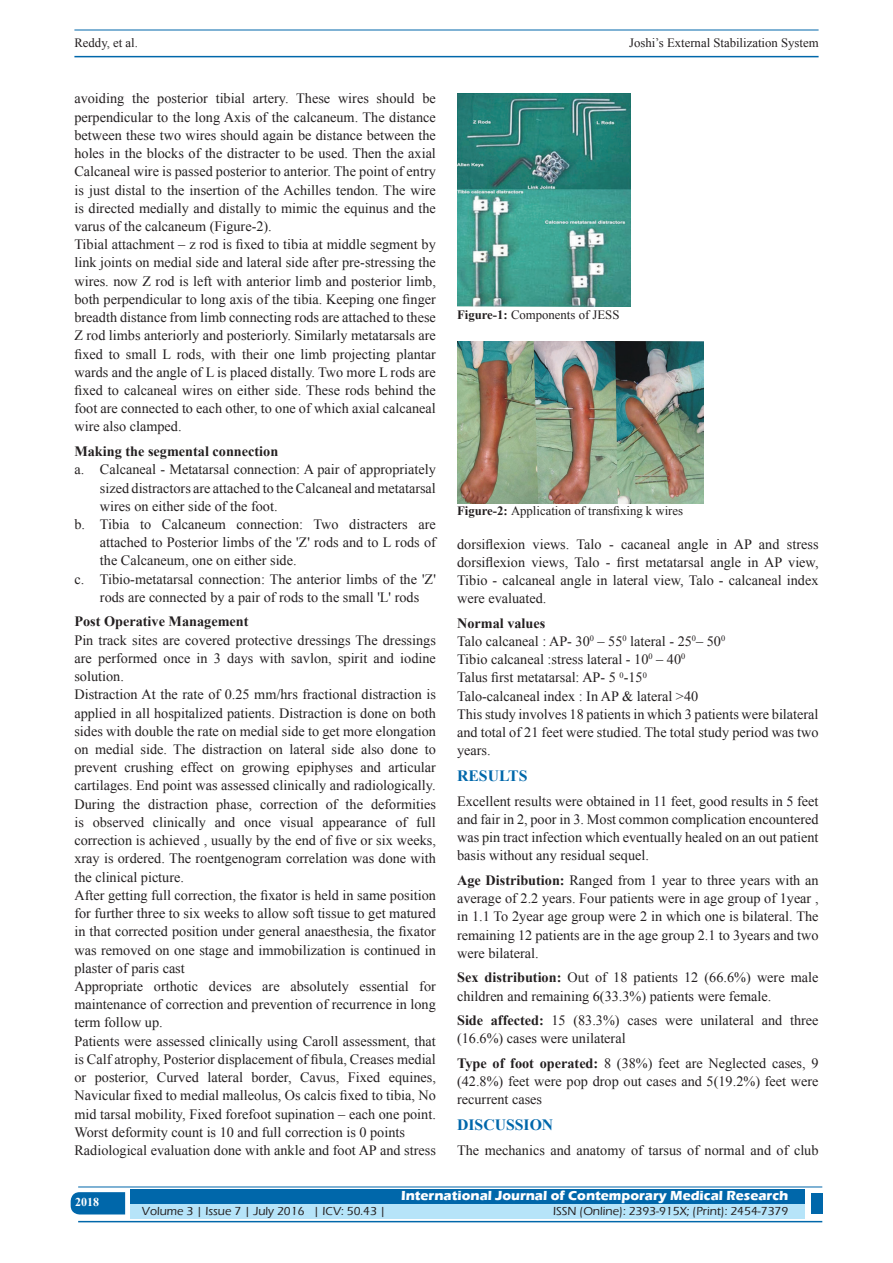
<style>
.page{position:relative;width:893px;height:1263px;background:#fff}
.page>*{position:absolute;margin:0;border:0;box-sizing:border-box;transform-origin:0 0}
.t1{font:700 15.75px "Times New Roman";color:#0067aa}
.TX_New{font:14.25px/18.1px "Times New Roman";color:#231f20;text-align:justify}
.t2{font:700 14.25px "Times New Roman";color:#231f20}
.t3{font:700 13.5px "Eras ITC";color:#fff}
.Legend{font:12.75px "Times New Roman";color:#231f20}
.t4{font:500 12px "Eras ITC";color:#231f20}
.t5{font:700 12px "Times New Roman";color:#fff}
.s1{font-weight:700}
</style>
<div class="page">
<hr style="left:74px;top:30px;width:745px;height:1px;background:#0067aa">
<hr style="left:74px;top:56px;width:745px;height:1px;background:#0067aa">
<svg style="left:71px;top:1192px;width:54px;height:22px"></svg>
<div style="left:130px;top:1189px;width:674px;height:15px;background:#0067aa"></div>
<div style="left:130px;top:1204px;width:674px;height:15px;background:#b6e4f9"></div>
<hr style="left:78px;top:1186px;width:744px;height:1px;background:#0067aa">
<hr style="left:78px;top:1221px;width:744px;height:1px;background:#0067aa">
<div style="left:811px;top:1193px;width:11px;height:21px;background:#0067aa"></div>
<img style="left:457px;top:94px;width:174px;height:213px">
<img style="left:457px;top:342px;width:246px;height:161px">
<p class="Legend" style="left:74px;top:35px;width:65px">Reddy, et al.</p>
<p class="Legend" style="left:629px;top:35px;width:191px">Joshi’s External Stabilization System</p>
<p class="TX_New" style="left:74px;top:89px;width:363px">avoiding the posterior tibial artery. These wires should be perpendicular to the long Axis of the calcaneum. The distance between these two wires should again be distance between the holes in the blocks of the distracter to be used. Then the axial Calcaneal wire is passed posterior to anterior. The point of entry is just distal to the insertion of the Achilles tendon. The wire is directed medially and distally to mimic the equinus and the varus of the calcaneum (Figure-2).</p>
<p class="TX_New" style="left:74px;top:235px;width:363px">Tibial attachment – z rod is fixed to tibia at middle segment by link joints on medial side and lateral side after pre-stressing the wires. now Z rod is left with anterior limb and posterior limb, both perpendicular to long axis of the tibia. Keeping one finger breadth distance from limb connecting rods are attached to these Z rod limbs anteriorly and posteriorly. Similarly metatarsals are fixed to small L rods, with their one limb projecting plantar wards and the angle of L is placed distally. Two more L rods are fixed to calcaneal wires on either side. These rods behind the foot are connected to each other, to one of which axial calcaneal wire also clamped.</p>
<h2 class="t2" style="left:74px;top:441px;width:205px">Making the segmental connection</h2>
<p class="TX_New" style="left:100px;top:460px;width:337px;text-indent:-26px">a. Calcaneal - Metatarsal connection: A pair of appropriately sized distractors are attached to the Calcaneal and metatarsal wires on either side of the foot.</p>
<p class="TX_New" style="left:100px;top:515px;width:337px;text-indent:-26px">b. Tibia to Calcaneum connection: Two distracters are attached to Posterior limbs of the 'Z' rods and to L rods of the Calcaneum, one on either side.</p>
<p class="TX_New" style="left:100px;top:570px;width:337px;text-indent:-26px">c. Tibio-metatarsal connection: The anterior limbs of the 'Z' rods are connected by a pair of rods to the small 'L' rods</p>
<h2 class="t2" style="left:74px;top:612px;width:176px">Post Operative Management</h2>
<p class="TX_New" style="left:74px;top:631px;width:363px">Pin track sites are covered protective dressings The dressings are performed once in 3 days with savlon, spirit and iodine solution.</p>
<p class="TX_New" style="left:74px;top:685px;width:363px">Distraction At the rate of 0.25 mm/hrs fractional distraction is applied in all hospitalized patients. Distraction is done on both sides with double the rate on medial side to get more elongation on medial side. The distraction on lateral side also done to prevent crushing effect on growing epiphyses and articular cartilages. End point was assessed clinically and radiologically.</p>
<p class="TX_New" style="left:74px;top:795px;width:363px">During the distraction phase, correction of the deformities is observed clinically and once visual appearance of full correction is achieved , usually by the end of five or six weeks, xray is ordered. The roentgenogram correlation was done with the clinical picture.</p>
<p class="TX_New" style="left:74px;top:886px;width:363px">After getting full correction, the fixator is held in same position for further three to six weeks to allow soft tissue to get matured in that corrected position under general anaesthesia, the fixator was removed on one stage and immobilization is continued in plaster of paris cast</p>
<p class="TX_New" style="left:74px;top:977px;width:363px">Appropriate orthotic devices are absolutely essential for maintenance of correction and prevention of recurrence in long term follow up.</p>
<p class="TX_New" style="left:74px;top:1031px;width:363px">Patients were assessed clinically using Caroll assessment, that is Calf atrophy, Posterior displacement of fibula, Creases medial or posterior, Curved lateral border, Cavus, Fixed equines, Navicular fixed to medial malleolus, Os calcis fixed to tibia, No mid tarsal mobility, Fixed forefoot supination – each one point.<br>Worst deformity count is 10 and full correction is 0 points</p>
<p class="TX_New" style="left:74px;top:1141px;width:363px">Radiological evaluation done with ankle and foot AP and stress</p>
<p class="Legend" style="left:457px;top:306px;width:164px"><span class="s1">Figure-1:</span> Components of JESS</p>
<p class="Legend" style="left:457px;top:502px;width:228px"><span class="s1">Figure-2:</span> Application of transfixing k wires</p>
<p class="TX_New" style="left:457px;top:535px;width:363px">dorsiflexion views. Talo - cacaneal angle in AP and stress dorsiflexion views, Talo - first metatarsal angle in AP view, Tibio - calcaneal angle in lateral view, Talo - calcaneal index were evaluated.</p>
<h2 class="t2" style="left:457px;top:613px;width:90px">Normal values</h2>
<p class="TX_New" style="left:457px;top:632px;width:270px">Talo calcaneal : AP- 30<sup>0</sup> – 55<sup>0</sup> lateral - 25<sup>0</sup>– 50<sup>0</sup></p>
<p class="TX_New" style="left:457px;top:650px;width:230px">Tibio calcaneal :stress lateral - 10<sup>0</sup> – 40<sup>0</sup></p>
<p class="TX_New" style="left:457px;top:668px;width:191px">Talus first metatarsal: AP- 5 <sup>0</sup>-15<sup>0</sup></p>
<p class="TX_New" style="left:457px;top:686px;width:243px">Talo-calcaneal index : In AP &amp; lateral &gt;40</p>
<p class="TX_New" style="left:457px;top:705px;width:363px">This study involves 18 patients in which 3 patients were bilateral and total of 21 feet were studied. The total study period was two years.</p>
<h1 class="t1" style="left:457px;top:765px;width:72px">RESULTS</h1>
<p class="TX_New" style="left:457px;top:792px;width:363px">Excellent results were obtained in 11 feet, good results in 5 feet and fair in 2, poor in 3. Most common complication encountered was pin tract infection which eventually healed on an out patient basis without any residual sequel.</p>
<p class="TX_New" style="left:457px;top:871px;width:363px"><span class="s1">Age Distribution:</span> Ranged from 1 year to three years with an average of 2.2 years. Four patients were in age group of 1year , in 1.1 To 2year age group were 2 in which one is bilateral. The remaining 12 patients are in the age group 2.1 to 3years and two were bilateral.</p>
<p class="TX_New" style="left:457px;top:968px;width:363px"><span class="s1">Sex distribution:</span> Out of 18 patients 12 (66.6%) were male children and remaining 6(33.3%) patients were female.</p>
<p class="TX_New" style="left:457px;top:1011px;width:363px"><span class="s1">Side affected:</span> 15 (83.3%) cases were unilateral and three (16.6%) cases were unilateral</p>
<p class="TX_New" style="left:457px;top:1054px;width:363px"><span class="s1">Type of foot operated:</span> 8 (38%) feet are Neglected cases, 9 (42.8%) feet were pop drop out cases and 5(19.2%) feet were recurrent cases</p>
<h1 class="t1" style="left:457px;top:1114px;width:98px">DISCUSSION</h1>
<p class="TX_New" style="left:457px;top:1141px;width:363px">The mechanics and anatomy of tarsus of normal and of club</p>
<h4 class="t5" style="left:75px;top:1194px;width:26px">2018</h4>
<p class="t3" style="left:401px;top:1188px;width:389px">International Journal of Contemporary Medical Research</p>
<p class="t4" style="left:142px;top:1204px;width:246px">Volume 3 | Issue 7 | July 2016 | ICV: 50.43 |</p>
<p class="t4" style="left:553px;top:1204px;width:237px">ISSN (Online): 2393-915X; (Print): 2454-7379</p>
</div>
